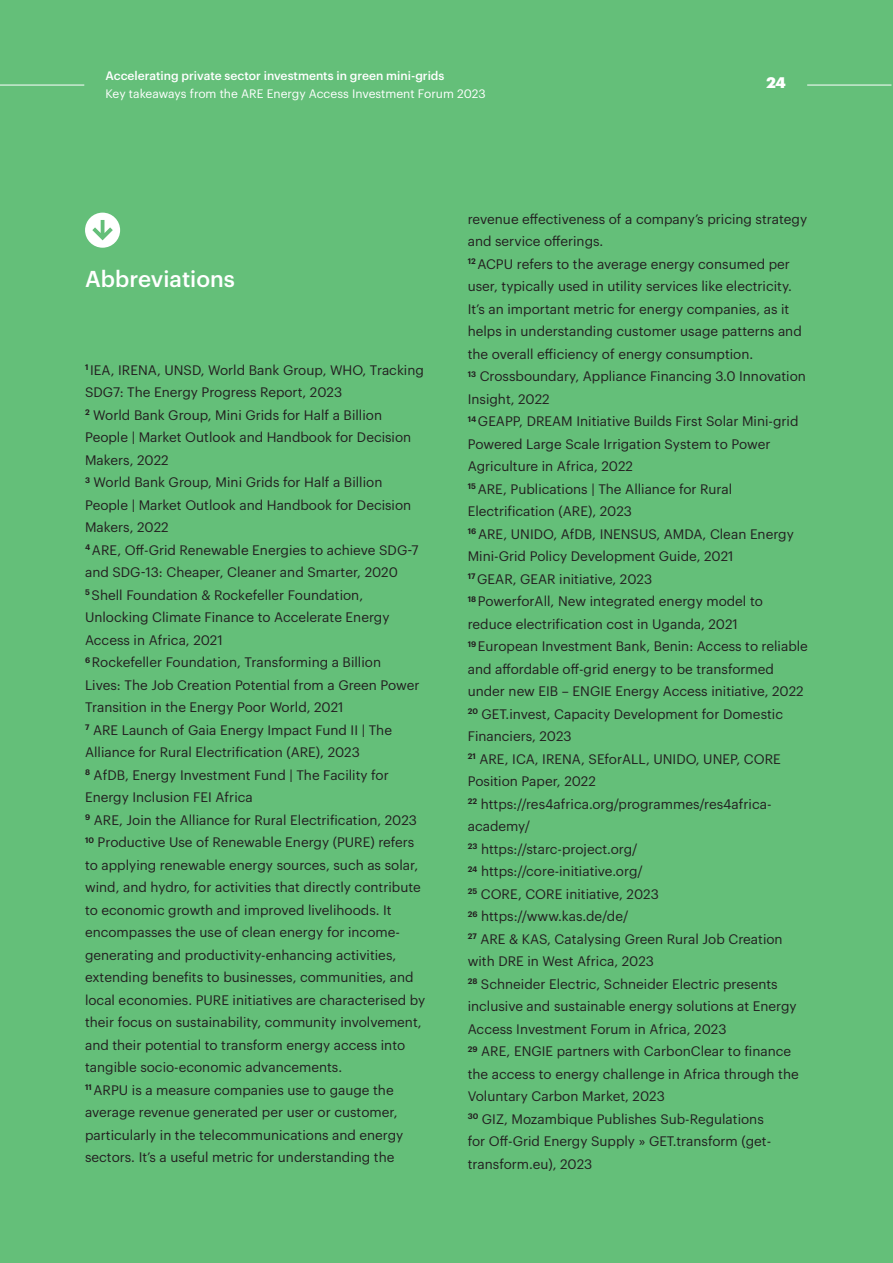
<style>
.page{position:relative;width:893px;height:1263px;background:#64bf79}
.page>*{position:absolute;margin:0;border:0;box-sizing:border-box;transform-origin:0 0}
.t1{font:500 22.5px "Graphik";color:#fff}
.t2{font:900 15px "Graphik";color:#fff}
.t3{font:13.5px/22.5px "Graphik";color:#231f20}
.t4{font:500 12px "Graphik";color:#fff}
.t5{font:12px "Graphik";color:#fff}
</style>
<div class="page">
<hr style="left:807px;top:85px;width:84px;height:1px;background:#fff">
<hr style="left:0;top:85px;width:84px;height:1px;background:#fff">
<svg style="left:85px;top:213px;width:35px;height:35px"></svg>
<p class="t4" style="left:106px;top:66px;width:340px">Accelerating private sector investments in green mini-grids</p>
<p class="t5" style="left:106px;top:84px;width:382px">Key takeaways from the ARE Energy Access Investment Forum 2023</p>
<p class="t2" style="left:766px;top:71px;width:21px">24</p>
<h1 class="t1" style="left:85px;top:262px;width:151px">Abbreviations</h1>
<p class="t3" style="left:85px;top:357px;width:342px"><sup>1</sup> IEA, IRENA, UNSD, World Bank Group, WHO, Tracking SDG7: The Energy Progress Report, 2023<br><sup>2</sup> World Bank Group, Mini Grids for Half a Billion People | Market Outlook and Handbook for Decision Makers, 2022<br><sup>3</sup> World Bank Group, Mini Grids for Half a Billion People | Market Outlook and Handbook for Decision Makers, 2022<br><sup>4</sup> ARE, Off-Grid Renewable Energies to achieve SDG-7 and SDG-13: Cheaper, Cleaner and Smarter, 2020<br><sup>5</sup> Shell Foundation &amp; Rockefeller Foundation, Unlocking Climate Finance to Accelerate Energy Access in Africa, 2021<br><sup>6</sup> Rockefeller Foundation, Transforming a Billion<br>Lives: The Job Creation Potential from a Green Power Transition in the Energy Poor World, 2021<br><sup>7</sup> ARE Launch of Gaia Energy Impact Fund II | The Alliance for Rural Electrification (ARE), 2023<br><sup>8</sup> AfDB, Energy Investment Fund | The Facility for Energy Inclusion FEI Africa<br><sup>9</sup> ARE, Join the Alliance for Rural Electrification, 2023<br><sup>10</sup> Productive Use of Renewable Energy (PURE) refers to applying renewable energy sources, such as solar, wind, and hydro, for activities that directly contribute to economic growth and improved livelihoods. It encompasses the use of clean energy for income&shy;generating and productivity-enhancing activities, extending benefits to businesses, communities, and local economies. PURE initiatives are characterised by their focus on sustainability, community involvement, and their potential to transform energy access into tangible socio-economic advancements.<br><sup>11</sup> ARPU is a measure companies use to gauge the average revenue generated per user or customer, particularly in the telecommunications and energy sectors. It’s a useful metric for understanding the</p>
<p class="t3" style="left:468px;top:206px;width:342px">revenue effectiveness of a company’s pricing strategy and service offerings.<br><sup>12</sup> ACPU refers to the average energy consumed per user, typically used in utility services like electricity.<br>It’s an important metric for energy companies, as it helps in understanding customer usage patterns and the overall efficiency of energy consumption.<br><sup>13</sup> Crossboundary, Appliance Financing 3.0 Innovation Insight, 2022<br><sup>14</sup> GEAPP, DREAM Initiative Builds First Solar Mini-grid Powered Large Scale Irrigation System to Power Agriculture in Africa, 2022<br><sup>15</sup> ARE, Publications | The Alliance for Rural Electrification (ARE), 2023<br><sup>16</sup> ARE, UNIDO, AfDB, INENSUS, AMDA, Clean Energy Mini-Grid Policy Development Guide, 2021<br><sup>17</sup> GEAR, GEAR initiative, 2023<br><sup>18</sup> PowerforAll, New integrated energy model to reduce electrification cost in Uganda, 2021<br><sup>19</sup> European Investment Bank, Benin: Access to reliable and affordable off-grid energy to be transformed under new EIB – ENGIE Energy Access initiative, 2022<br><sup>20</sup> GET.invest, Capacity Development for Domestic Financiers, 2023<br><sup>21</sup> ARE, ICA, IRENA, SEforALL, UNIDO, UNEP, CORE Position Paper, 2022<br><sup>22</sup> https://res4africa.org/programmes/res4africa&shy;academy/<br><sup>23</sup> https://starc-project.org/<br><sup>24</sup> https://core-initiative.org/<br><sup>25</sup> CORE, CORE initiative, 2023<br><sup>26</sup> https://www.kas.de/de/<br><sup>27</sup> ARE &amp; KAS, Catalysing Green Rural Job Creation with DRE in West Africa, 2023<br><sup>28</sup> Schneider Electric, Schneider Electric presents inclusive and sustainable energy solutions at Energy Access Investment Forum in Africa, 2023<br><sup>29</sup> ARE, ENGIE partners with CarbonClear to finance the access to energy challenge in Africa through the Voluntary Carbon Market, 2023<br><sup>30</sup> GIZ, Mozambique Publishes Sub-Regulations<br>for Off-Grid Energy Supply » GET.transform (get&shy;transform.eu), 2023</p>
</div>
